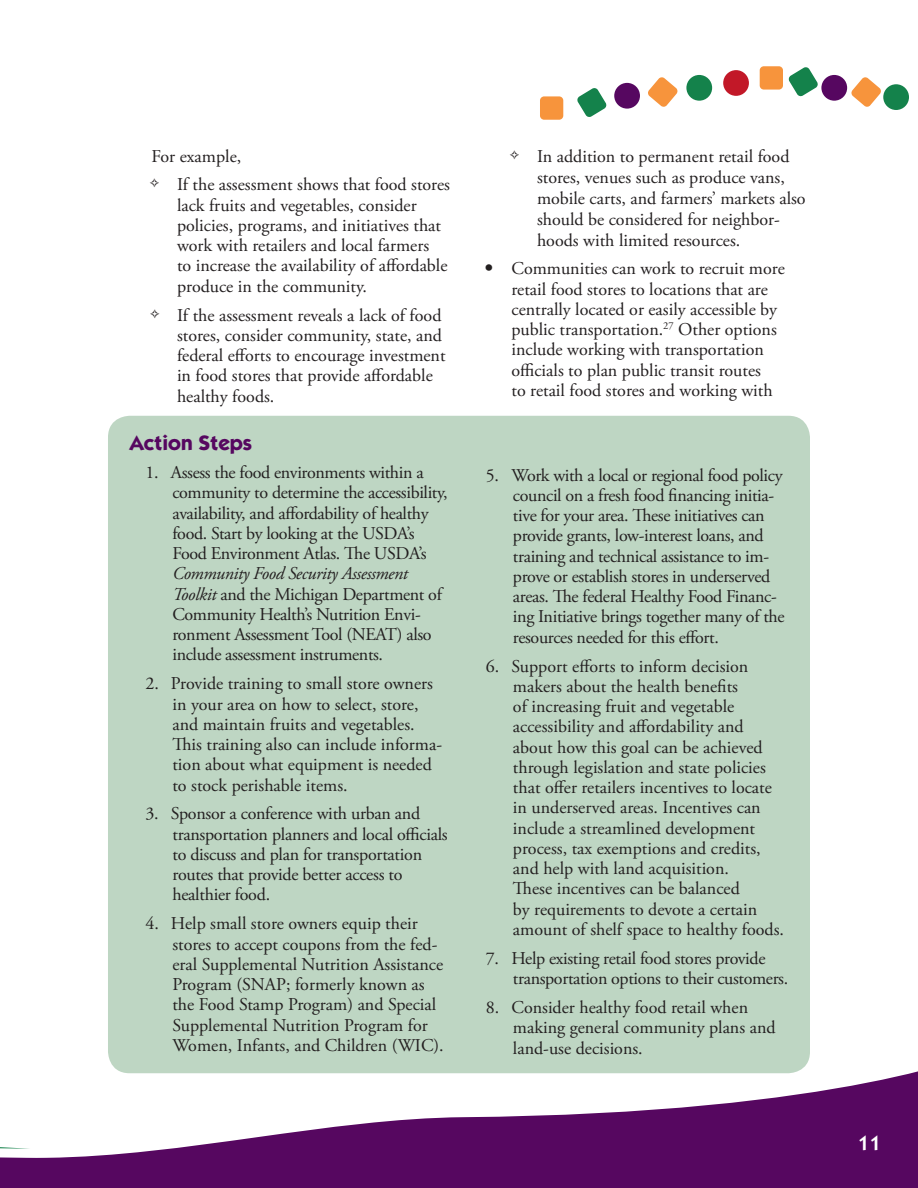
<style>
.page{position:relative;width:918px;height:1188px;background:#fff}
.page>*{position:absolute;margin:0;border:0;box-sizing:border-box;transform-origin:0 0}
.t1{font:700 21px "ITC Kabel Std";color:#560760}
.t2{font:600 21px "ITC Kabel Std";color:#fff}
.t3{font:18px/20.2px "Adobe Garamond Pro";color:#231f20}
.t4{font:18px/20.2px "Adobe Garamond Pro";letter-spacing:-.02em;color:#231f20}
.t5{font:18px "ITC Symbol Std";color:#231f20}
.s1{font-style:italic}
</style>
<div class="page">
<div style="left:540px;top:96px;width:23px;height:24px;background:#f7943c;border-radius:4px"></div>
<svg style="left:648px;top:77px;width:30px;height:30px"></svg>
<svg style="left:577px;top:88px;width:30px;height:29px"></svg>
<div style="left:686px;top:75px;width:26px;height:26px;background:#14824b;border-radius:50%"></div>
<div style="left:614px;top:83px;width:26px;height:26px;background:#560760;border-radius:50%"></div>
<div style="left:760px;top:66px;width:23px;height:24px;background:#f7943c;border-radius:4px"></div>
<svg style="left:851px;top:77px;width:30px;height:30px"></svg>
<svg style="left:788px;top:67px;width:30px;height:30px"></svg>
<div style="left:883px;top:84px;width:26px;height:26px;background:#14824b;border-radius:50%"></div>
<div style="left:821px;top:75px;width:26px;height:26px;background:#560760;border-radius:50%"></div>
<div style="left:723px;top:70px;width:26px;height:26px;background:#c21828;border-radius:50%"></div>
<div style="left:108px;top:416px;width:702px;height:657px;background:#bed6c3;border-radius:22px"></div>
<svg style="left:0;top:1054px;width:918px;height:134px;fill:#560760"></svg>
<svg style="left:0;top:1054px;width:30px;height:95px"></svg>
<p class="t3" style="left:152px;top:146px;width:91px">For example,</p>
<p class="t3" style="left:177px;top:175px;width:275px">If the assessment shows that food stores lack fruits and vegetables, consider policies, programs, and initiatives that work with retailers and local farmers<br>to increase the availability of affordable produce in the community.</p>
<p class="t3" style="left:177px;top:305px;width:270px">If the assessment reveals a lack of food stores, consider community, state, and federal efforts to encourage investment in food stores that provide affordable healthy foods.</p>
<h3 class="t1" style="left:130px;top:430px;width:124px">Action Steps</h3>
<p class="t4" style="left:172px;top:463px;width:277px;text-indent:-27px">1. Assess the food environments within a community to determine the accessibility, availability, and affordability of healthy food. Start by looking at the USDA’s Food Environment Atlas. The USDA’s <span class="s1">Community Food Security Assessment Toolkit</span> and the Michigan Department of Community Health’s Nutrition Envi&shy;ronment Assessment Tool (NEAT) also include assessment instruments.</p>
<p class="t3" style="left:172px;top:674px;width:271px;text-indent:-27px">2. Provide training to small store owners in your area on how to select, store, and maintain fruits and vegetables.<br>This training also can include informa&shy;tion about what equipment is needed to stock perishable items.</p>
<p class="t3" style="left:172px;top:804px;width:277px;text-indent:-27px">3. Sponsor a conference with urban and transportation planners and local officials to discuss and plan for transportation routes that provide better access to healthier food.</p>
<p class="t3" style="left:172px;top:914px;width:273px;text-indent:-27px">4. Help small store owners equip their stores to accept coupons from the fed&shy;eral Supplemental Nutrition Assistance Program (SNAP; formerly known as the Food Stamp Program) and Special Supplemental Nutrition Program for Women, Infants, and Children (WIC).</p>
<p class="t5" style="left:484px;top:257px;width:10px">•</p>
<p class="t3" style="left:537px;top:146px;width:270px;line-height:21px">In addition to permanent retail food stores, venues such as produce vans, mobile carts, and farmers’ markets also should be considered for neighbor&shy;hoods with limited resources.</p>
<p class="t3" style="left:511px;top:259px;width:275px">Communities can work to recruit more retail food stores to locations that are centrally located or easily accessible by public transportation.<sup>27</sup> Other options include working with transportation officials to plan public transit routes<br>to retail food stores and working with</p>
<p class="t4" style="left:513px;top:465px;width:273px;text-indent:-27px">5. Work with a local or regional food policy council on a fresh food financing initia&shy;tive for your area. These initiatives can provide grants, low-interest loans, and training and technical assistance to im&shy;prove or establish stores in underserved areas. The federal Healthy Food Financ&shy;ing Initiative brings together many of the resources needed for this effort.</p>
<p class="t3" style="left:513px;top:656px;width:273px;text-indent:-27px">6. Support efforts to inform decision makers about the health benefits<br>of increasing fruit and vegetable accessibility and affordability and about how this goal can be achieved through legislation and state policies that offer retailers incentives to locate in underserved areas. Incentives can include a streamlined development process, tax exemptions and credits, and help with land acquisition.<br>These incentives can be balanced<br>by requirements to devote a certain amount of shelf space to healthy foods.</p>
<p class="t4" style="left:513px;top:948px;width:277px;text-indent:-27px">7. Help existing retail food stores provide transportation options to their customers.</p>
<p class="t3" style="left:513px;top:997px;width:264px;text-indent:-27px">8. Consider healthy food retail when making general community plans and land-use decisions.</p>
<p class="t2" style="left:858px;top:1130px;width:25px">11</p>
</div>
